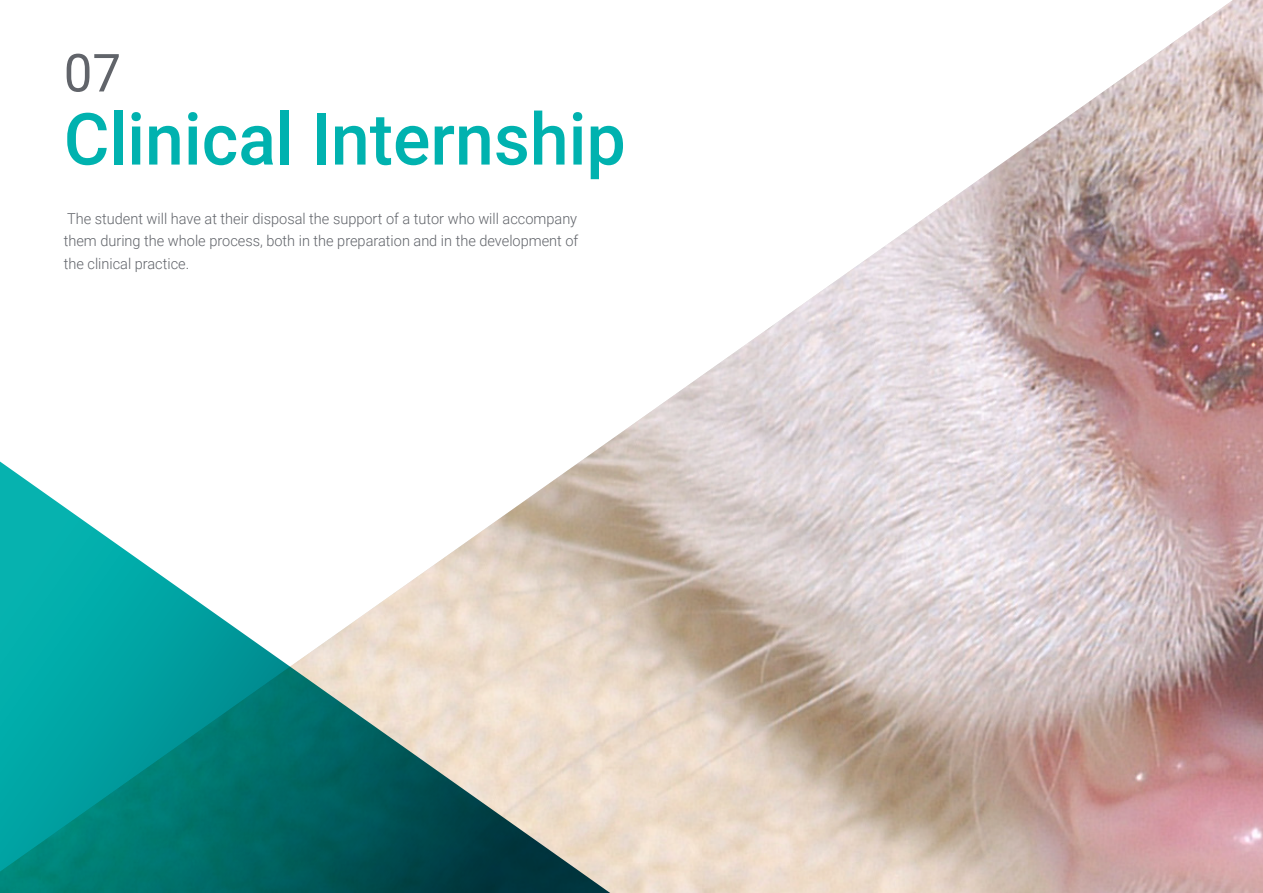
<style>
.page{position:relative;width:1263px;height:893px;background:#fff}
.page>*{position:absolute;margin:0;border:0;box-sizing:border-box;transform-origin:0 0}
.t1{font:500 72px "Roboto";color:#00b2af}
.t2{font:52.5px "Roboto";color:#61646a}
.t3{font:300 15px/22.5px "Roboto";color:#61646a;text-align:justify}
</style>
<div class="page">
<img style="left:602px;top:0;width:661px;height:893px">
<svg style="left:0;top:446px;width:640px;height:447px"></svg>
<h2 class="t2" style="left:64px;top:36px;width:59px">07</h2>
<h1 class="t1" style="left:64px;top:89px;width:563px">Clinical Internship</h1>
<p class="t3" style="left:64px;top:207px;width:516px">The student will have at their disposal the support of a tutor who will accompany them during the whole process, both in the preparation and in the development of the clinical practice.</p>
</div>
